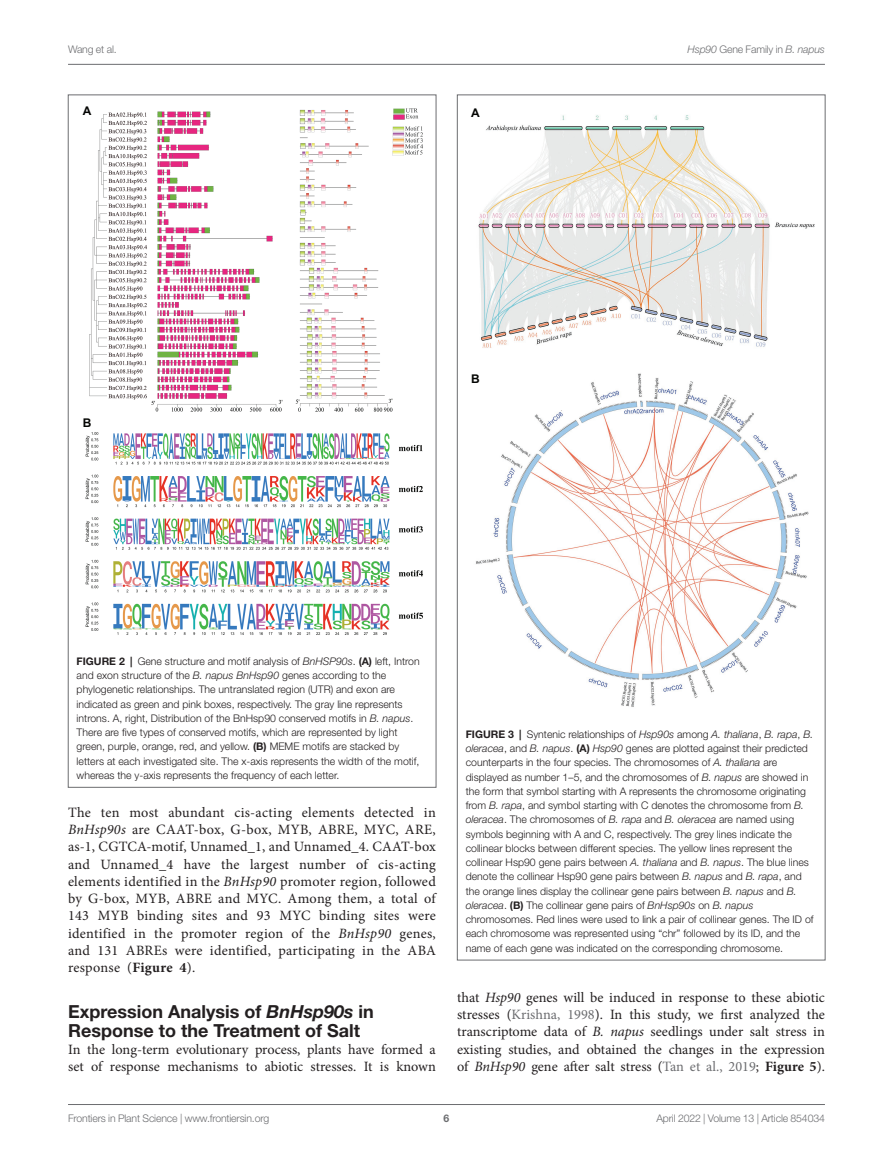
<style>
.page{position:relative;width:893px;height:1170px;background:#fff}
.page>*{position:absolute;margin:0;border:0;box-sizing:border-box;transform-origin:0 0}
.HEAD_2{font:700 18px/18.8px "Helvetica Neue LT Std";color:#231f20}
.TEXT_FLUSH{font:14.25px/17.2px "Minion Pro";color:#231f20;text-align:justify}
.t1{font:700 12px "Arial";color:#040503}
.FIG_LEG{font:300 10.5px/14.2px "Helvetica Neue LT Std";color:#231f20}
.t2{font:300 10.5px "Helvetica Neue LT Std";letter-spacing:-.015em;color:#6c6d70}
.t3{font:italic 300 10.5px "Helvetica Neue LT Std";letter-spacing:-.015em;color:#6c6d70}
.t4{font:700 10.5px "Helvetica Neue LT Std";color:#6c6d70}
.s1{font-style:normal}
.s2{font-weight:700}
.s3{font-style:italic}
.s4{color:#6c6d70}
</style>
<div class="page">
<hr style="left:68px;top:64px;width:757px;height:1px;background:#6c6d70">
<hr style="left:68px;top:1104px;width:757px;height:1px;background:#6c6d70">
<img style="left:85px;top:108px;width:338px;height:527px">
<img style="left:476px;top:115px;width:339px;height:592px">
<p class="t2" style="left:68px;top:42px;width:50px">Wang et al.</p>
<p class="t3" style="left:687px;top:43px;width:139px">Hsp90 <span class="s1">Gene Family in</span> B. napus</p>
<p class="t1" style="left:83px;top:103px;width:10px">A</p>
<p class="t1" style="left:471px;top:104px;width:10px">A</p>
<p class="t1" style="left:83px;top:414px;width:10px">B</p>
<p class="t1" style="left:471px;top:370px;width:10px">B</p>
<p class="FIG_LEG" style="left:77px;top:653px;width:345px"><span class="s2">FIGURE 2 |</span> Gene structure and motif analysis of <span class="s3">BnHSP90s</span>. <span class="s2">(A)</span> left, Intron and exon structure of the <span class="s3">B. napus BnHsp90</span> genes according to the phylogenetic relationships. The untranslated region (UTR) and exon are indicated as green and pink boxes, respectively. The gray line represents introns. A, right, Distribution of the BnHsp90 conserved motifs in <span class="s3">B. napus</span>.<br>There are five types of conserved motifs, which are represented by light green, purple, orange, red, and yellow. <span class="s2">(B)</span> MEME motifs are stacked by letters at each investigated site. The x-axis represents the width of the motif, whereas the y-axis represents the frequency of each letter.</p>
<p class="TEXT_FLUSH" style="left:68px;top:803px;width:369px">The ten most abundant cis-acting elements detected in <span class="s3">BnHsp90s</span> are CAAT-box, G-box, MYB, ABRE, MYC, ARE, as-1, CGTCA-motif, Unnamed_1, and Unnamed_4. CAAT-box and Unnamed_4 have the largest number of cis-acting elements identified in the <span class="s3">BnHsp90</span> promoter region, followed by G-box, MYB, ABRE and MYC. Among them, a total of 143 MYB binding sites and 93 MYC binding sites were identified in the promoter region of the <span class="s3">BnHsp90</span> genes, and 131 ABREs were identified, participating in the ABA response (<span class="s2">Figure 4</span>).</p>
<p class="HEAD_2" style="left:68px;top:1001px;width:307px">Expression Analysis of <span class="s3">BnHsp90s</span> in<br>Response to the Treatment of Salt</p>
<p class="TEXT_FLUSH" style="left:68px;top:1040px;width:369px">In the long-term evolutionary process, plants have formed a set of response mechanisms to abiotic stresses. It is known</p>
<p class="FIG_LEG" style="left:466px;top:726px;width:349px"><span class="s2">FIGURE 3 |</span> Syntenic relationships of <span class="s3">Hsp90s</span> among <span class="s3">A. thaliana</span>, <span class="s3">B. rapa</span>, <span class="s3">B. oleracea</span>, and <span class="s3">B. napus</span>. <span class="s2">(A)</span> <span class="s3">Hsp90</span> genes are plotted against their predicted counterparts in the four species. The chromosomes of <span class="s3">A. thaliana</span> are displayed as number 1–5, and the chromosomes of <span class="s3">B. napus</span> are showed in the form that symbol starting with A represents the chromosome originating from <span class="s3">B. rapa</span>, and symbol starting with C denotes the chromosome from <span class="s3">B. oleracea</span>. The chromosomes of <span class="s3">B. rapa</span> and <span class="s3">B. oleracea</span> are named using symbols beginning with A and C, respectively. The grey lines indicate the collinear blocks between different species. The yellow lines represent the collinear Hsp90 gene pairs between <span class="s3">A. thaliana</span> and <span class="s3">B. napus</span>. The blue lines denote the collinear Hsp90 gene pairs between <span class="s3">B. napus</span> and <span class="s3">B. rapa</span>, and the orange lines display the collinear gene pairs between <span class="s3">B. napus</span> and <span class="s3">B. oleracea</span>. <span class="s2">(B)</span> The collinear gene pairs of <span class="s3">BnHsp90s</span> on <span class="s3">B. napus </span>chromosomes. Red lines were used to link a pair of collinear genes. The ID of each chromosome was represented using “chr” followed by its ID, and the name of each gene was indicated on the corresponding chromosome.</p>
<p class="TEXT_FLUSH" style="left:457px;top:988px;width:369px">that <span class="s3">Hsp90</span> genes will be induced in response to these abiotic stresses (<span class="s4">Krishna, 1998</span>). In this study, we first analyzed the transcriptome data of <span class="s3">B. napus</span> seedlings under salt stress in existing studies, and obtained the changes in the expression of <span class="s3">BnHsp90</span> gene after salt stress (<span class="s4">Tan et al., 2019</span>; <span class="s2">Figure 5</span>).</p>
<p class="t2" style="left:68px;top:1111px;width:203px">Frontiers in Plant Science | www.frontiersin.org</p>
<p class="t4" style="left:444px;top:1111px;width:7px">6</p>
<p class="t2" style="left:656px;top:1111px;width:170px">April 2022 | Volume 13 | Article 854034</p>
</div>
